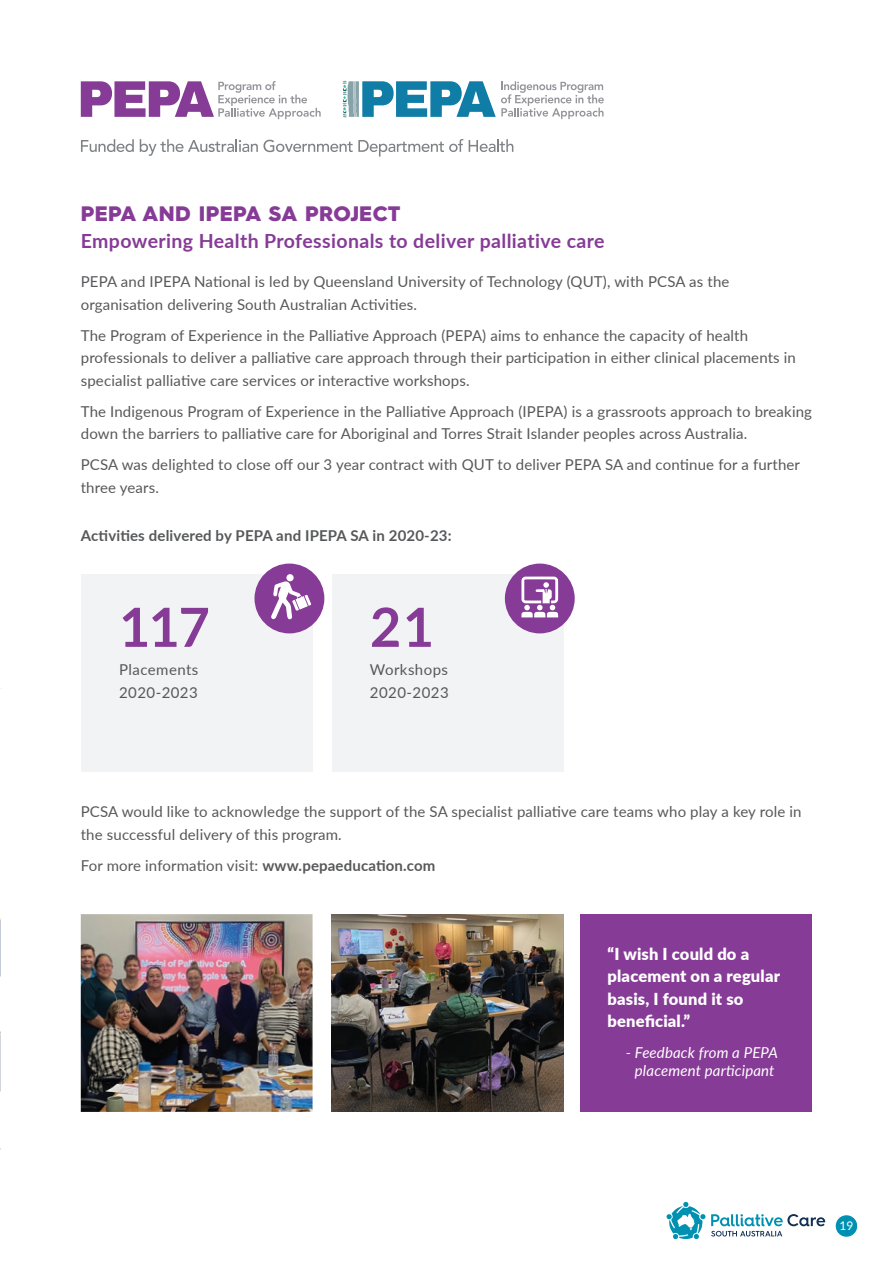
<style>
.page{position:relative;width:893px;height:1263px;background:#fff}
.page>*{position:absolute;margin:0;border:0;box-sizing:border-box;transform-origin:0 0}
.t1{font:700 54px "Lato";color:#863b96}
.t2{font:900 21px "Hurme Geometric Sans 4";letter-spacing:.02em;color:#863b96}
.t3{font:700 19.5px "Lato";letter-spacing:.02em;color:#863b96}
.t4{font:900 16.5px/22.5px "Lato";letter-spacing:.01em;color:#fff}
.t5{font:15px/22.5px "Lato";letter-spacing:.01em;color:#57585a}
.t6{font:700 15px "Lato";letter-spacing:.01em;color:#57585a}
.t7{font:italic 15px/18px "Lato";letter-spacing:.01em;color:#fff;text-align:center}
.t8{font:15px/22.5px "Lato";letter-spacing:.03em;color:#57585a}
.t9{font:12px "Lato";color:#fff}
.s1{font-weight:700}
</style>
<div class="page">
<svg style="left:667px;top:1202px;width:158px;height:37px"></svg>
<div style="left:836px;top:1215px;width:21px;height:22px;background:#0090b2;border-radius:50%"></div>
<svg style="left:81px;top:81px;width:240px;height:38px"></svg>
<svg style="left:342px;top:81px;width:262px;height:38px"></svg>
<svg style="left:81px;top:139px;width:53px;height:13px"></svg>
<svg style="left:140px;top:139px;width:323px;height:18px"></svg>
<svg style="left:469px;top:139px;width:44px;height:13px"></svg>
<div style="left:81px;top:574px;width:232px;height:198px;background:#f2f3f4"></div>
<div style="left:332px;top:574px;width:231px;height:198px;background:#f2f3f4"></div>
<div style="left:254px;top:564px;width:70px;height:69px;background:#863b96;border-radius:50%"></div>
<div style="left:505px;top:564px;width:70px;height:69px;background:#863b96;border-radius:50%"></div>
<svg style="left:521px;top:576px;width:37px;height:41px"></svg>
<div style="left:286px;top:574px;width:8px;height:7px;background:#fff;border-radius:50%"></div>
<svg style="left:271px;top:581px;width:40px;height:38px"></svg>
<img style="left:332px;top:914px;width:231px;height:198px">
<div style="left:580px;top:914px;width:232px;height:198px;background:#863b96"></div>
<img style="left:81px;top:914px;width:232px;height:198px">
<h2 class="t2" style="left:81px;top:199px;width:321px">PEPA AND IPEPA SA PROJECT</h2>
<h3 class="t3" style="left:81px;top:226px;width:525px">Empowering Health Professionals to deliver palliative care</h3>
<p class="t5" style="left:81px;top:270px;width:650px">PEPA and IPEPA National is led by Queensland University of Technology (QUT), with PCSA as the organisation delivering South Australian Activities.</p>
<p class="t5" style="left:81px;top:323px;width:717px">The Program of Experience in the Palliative Approach (PEPA) aims to enhance the capacity of health professionals to deliver a palliative care approach through their participation in either clinical placements in specialist palliative care services or interactive workshops.</p>
<p class="t5" style="left:81px;top:400px;width:733px">The Indigenous Program of Experience in the Palliative Approach (IPEPA) is a grassroots approach to breaking down the barriers to palliative care for Aboriginal and Torres Strait Islander peoples across Australia.</p>
<p class="t5" style="left:81px;top:453px;width:721px">PCSA was delighted to close off our 3 year contract with QUT to deliver PEPA SA and continue for a further three years.</p>
<p class="t6" style="left:81px;top:524px;width:372px">Activities delivered by PEPA and IPEPA SA in 2020-23:</p>
<h1 class="t1" style="left:119px;top:587px;width:92px">117</h1>
<p class="t8" style="left:119px;top:658px;width:81px">Placements<br>2020-2023</p>
<h1 class="t1" style="left:370px;top:587px;width:66px">21</h1>
<p class="t8" style="left:370px;top:658px;width:80px">Workshops<br>2020-2023</p>
<p class="t5" style="left:81px;top:800px;width:722px">PCSA would like to acknowledge the support of the SA specialist palliative care teams who play a key role in the successful delivery of this program.</p>
<p class="t5" style="left:81px;top:853px;width:356px">For more information visit: <span class="s1">www.pepaeducation.com</span></p>
<p class="t4" style="left:607px;top:942px;width:174px">“I wish I could do a placement on a regular basis, I found it so beneficial.”</p>
<p class="t7" style="left:626px;top:1043px;width:154px">- Feedback from a PEPA placement participant</p>
<p class="t9" style="left:839px;top:1217px;width:16px">19</p>
</div>
